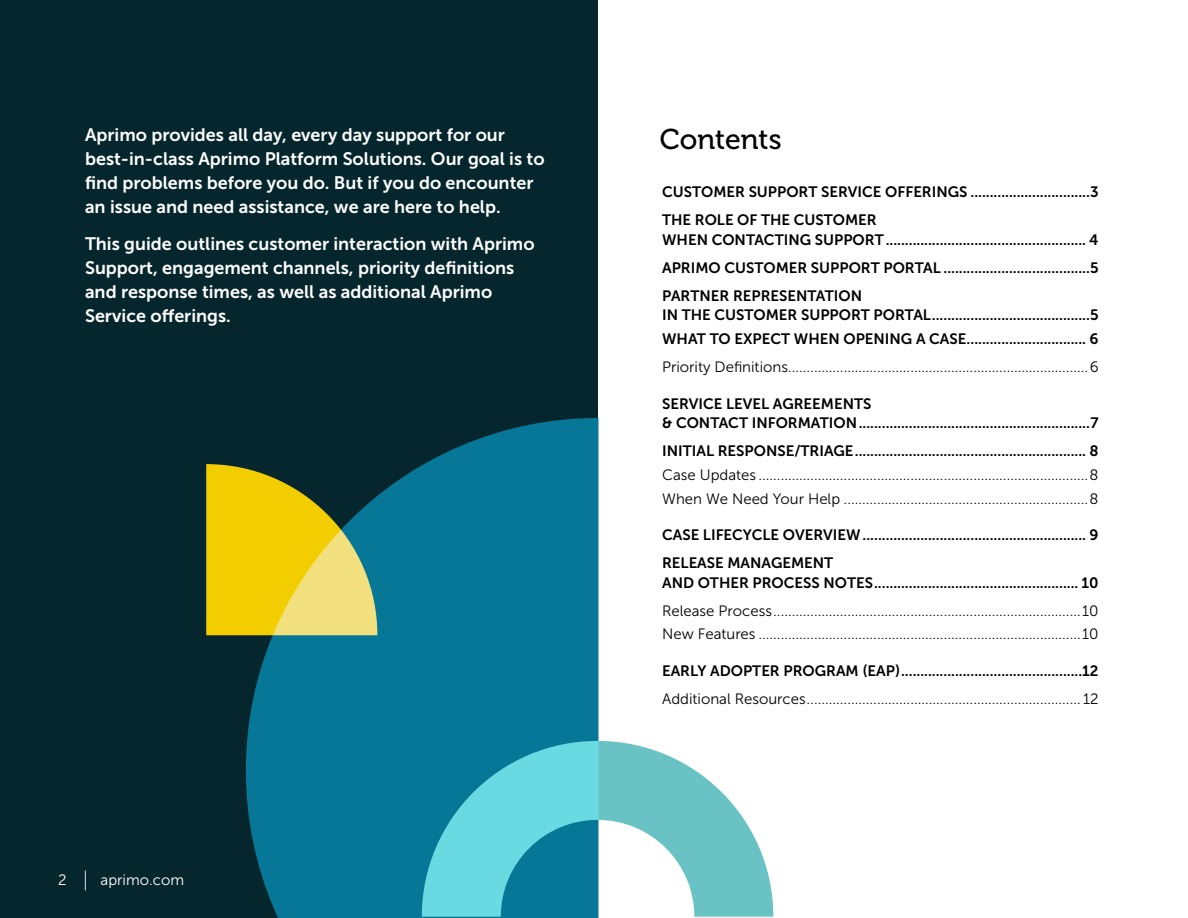
<style>
.page{position:relative;width:1188px;height:918px;background:#fff}
.page>*{position:absolute;margin:0;border:0;box-sizing:border-box;transform-origin:0 0}
.t1{font:28.5px "Museo 500";color:#000}
.t2{font:18px/24px "Museo Sans 700";color:#fff}
.t3{font:15px/28px "Museo Sans 700";color:#000}
.t4{font:15px/23.7px "Museo Sans 300";color:#000}
.t5{font:15px "Museo Sans 300";color:#fff}
.s1{font-family:"Museo Sans 100";font-size:21px}
</style>
<div class="page">
<div style="left:0;top:0;width:598px;height:918px;background:#06262d"></div>
<div style="left:206px;top:464px;width:40px;height:171px;background:#f2cd00"></div>
<svg style="left:598px;top:741px;width:175px;height:176px;fill:#69c3c4"></svg>
<svg style="left:246px;top:418px;width:352px;height:500px;fill:#067796"></svg>
<p class="t2" style="left:85px;top:123px;width:461px">Aprimo provides all day, every day support for our best-in-class Aprimo Platform Solutions. Our goal is to find problems before you do. But if you do encounter an issue and need assistance, we are here to help.</p>
<p class="t2" style="left:85px;top:232px;width:451px">This guide outlines customer interaction with Aprimo Support, engagement channels, priority definitions and response times, as well as additional Aprimo Service offerings.</p>
<p class="t5" style="left:58px;top:872px;width:127px">2 <span class="s1">|</span> aprimo.com</p>
<h1 class="t1" style="left:660px;top:124px;width:123px">Contents</h1>
<p class="t3" style="left:662px;top:178px;width:438px">CUSTOMER SUPPORT SERVICE OFFERINGS ...............................3<br>THE ROLE OF THE CUSTOMER</p>
<p class="t3" style="left:662px;top:226px;width:438px;text-align:justify">WHEN CONTACTING SUPPORT.................................................... 4<br>APRIMO CUSTOMER SUPPORT PORTAL ......................................5<br>PARTNER REPRESENTATION</p>
<p class="t3" style="left:662px;top:303px;width:438px;line-height:23.7px">IN THE CUSTOMER SUPPORT PORTAL.........................................5<br>WHAT TO EXPECT WHEN OPENING A CASE............................... 6</p>
<p class="t4" style="left:662px;top:355px;width:438px">Priority Definitions.................................................................................6</p>
<p class="t3" style="left:662px;top:394px;width:438px;line-height:19.5px">SERVICE LEVEL AGREEMENTS<br>&amp; CONTACT INFORMATION............................................................7</p>
<p class="t3" style="left:662px;top:437px;width:438px">INITIAL RESPONSE/TRIAGE............................................................ 8</p>
<p class="t4" style="left:662px;top:463px;width:438px">Case Updates .........................................................................................8<br>When We Need Your Help ..................................................................8</p>
<p class="t3" style="left:662px;top:521px;width:438px">CASE LIFECYCLE OVERVIEW.......................................................... 9<br>RELEASE MANAGEMENT</p>
<p class="t3" style="left:662px;top:568px;width:438px">AND OTHER PROCESS NOTES..................................................... 10</p>
<p class="t4" style="left:662px;top:599px;width:438px">Release Process...................................................................................10<br>New Features .......................................................................................10</p>
<p class="t3" style="left:662px;top:657px;width:438px">EARLY ADOPTER PROGRAM (EAP)...............................................12</p>
<p class="t4" style="left:662px;top:687px;width:438px">Additional Resources.......................................................................... 12</p>
</div>
